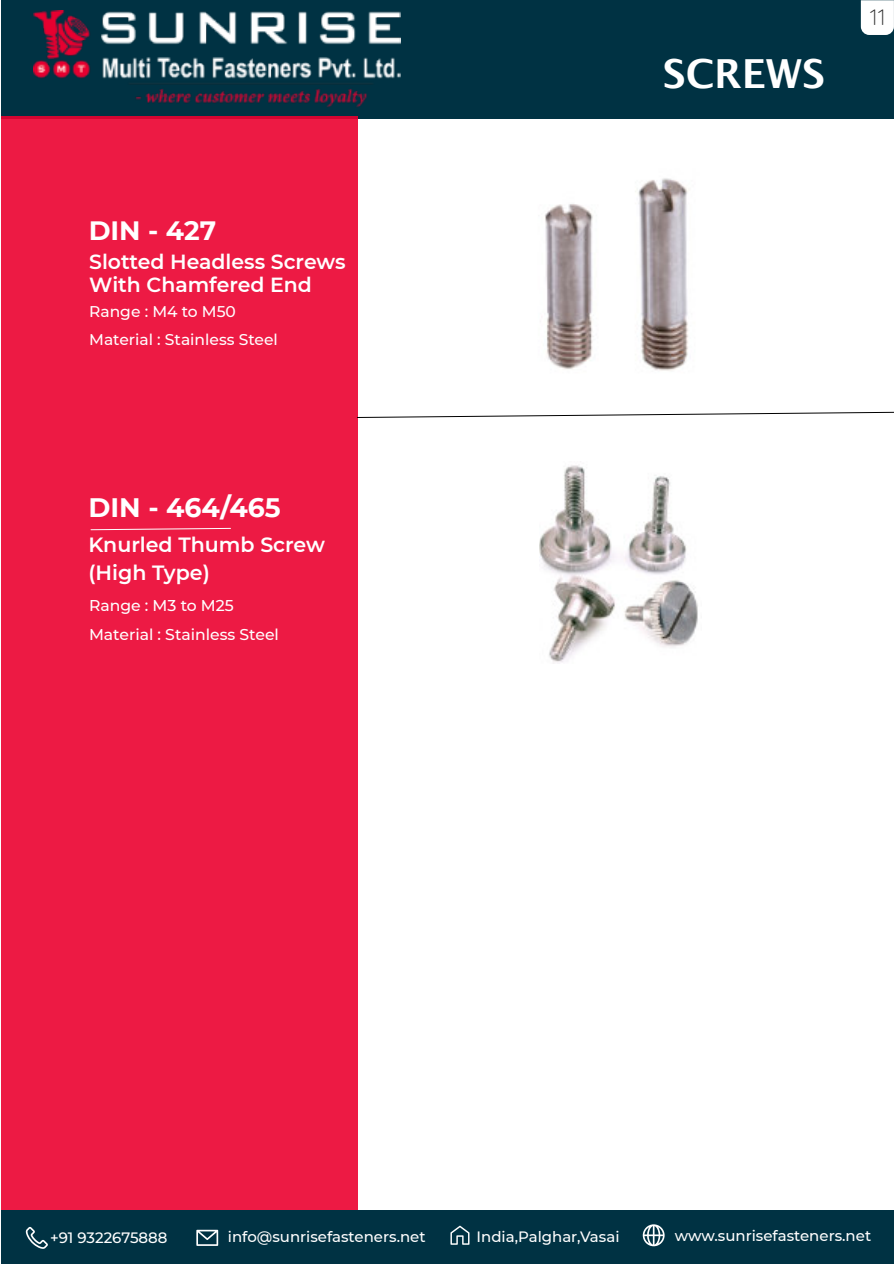
<style>
.page{position:relative;width:894px;height:1265px;background:#fff}
.page>*{position:absolute;margin:0;border:0;box-sizing:border-box;transform-origin:0 0}
.t1{font:700 40.05px "Lucida Grande";color:#fff}
.t2{font:700 26.7px "Montserrat";color:#fff}
.t3{font:700 26.55px "Montserrat";color:#fff}
.t4{font:300 22.2px "Quicksand";color:#2f2f2f}
.t5{font:600 20.55px/27.6px "Montserrat";color:#fff}
.t6{font:600 20.4px/23px "Montserrat";color:#fff}
.t7{font:500 15.6px/28.7px "Montserrat";color:#fff}
.t8{font:500 15.45px/27.3px "Montserrat";color:#fff}
.t9{font:500 15px "Montserrat";color:#fff}
</style>
<div class="page">
<div style="left:1px;top:0;width:893px;height:119px;background:#003243"></div>
<img style="left:34px;top:11px;width:366px;height:96px">
<svg style="left:861px;top:0;width:33px;height:35px"></svg>
<div style="left:1px;top:1209px;width:893px;height:54px;background:#003243"></div>
<svg style="left:26px;top:1226px;width:22px;height:22px"></svg>
<svg style="left:196px;top:1229px;width:22px;height:16px"></svg>
<svg style="left:450px;top:1225px;width:19px;height:19px"></svg>
<svg style="left:643px;top:1224px;width:22px;height:22px"></svg>
<div style="left:1px;top:117px;width:356px;height:1092px;background:#ed1a44"></div>
<svg style="left:357px;top:411px;width:537px;height:7px"></svg>
<img style="left:545px;top:178px;width:144px;height:193px">
<svg style="left:90px;top:527px;width:141px;height:3px"></svg>
<img style="left:540px;top:465px;width:158px;height:198px">
<h3 class="t3" style="left:89px;top:214px;width:129px">DIN - 427</h3>
<h3 class="t6" style="left:89px;top:250px;width:258px">Slotted Headless Screws<br>With Chamfered End</h3>
<p class="t8" style="left:89px;top:298px;width:190px">Range : M4 to M50<br>Material : Stainless Steel</p>
<h2 class="t2" style="left:88px;top:491px;width:194px">DIN - 464/465</h2>
<h3 class="t5" style="left:88px;top:531px;width:238px">Knurled Thumb Screw (High Type)</h3>
<p class="t7" style="left:89px;top:591px;width:191px">Range : M3 to M25<br>Material : Stainless Steel</p>
<h1 class="t1" style="left:663px;top:57px;width:164px">SCREWS</h1>
<h3 class="t4" style="left:870px;top:3px;width:18px">11</h3>
<p class="t9" style="left:50px;top:1228px;width:119px">+91 9322675888</p>
<p class="t9" style="left:228px;top:1227px;width:199px">info@sunrisefasteners.net</p>
<p class="t9" style="left:477px;top:1227px;width:144px">India,Palghar,Vasai</p>
<p class="t9" style="left:675px;top:1226px;width:198px">www.sunrisefasteners.net</p>
</div>
